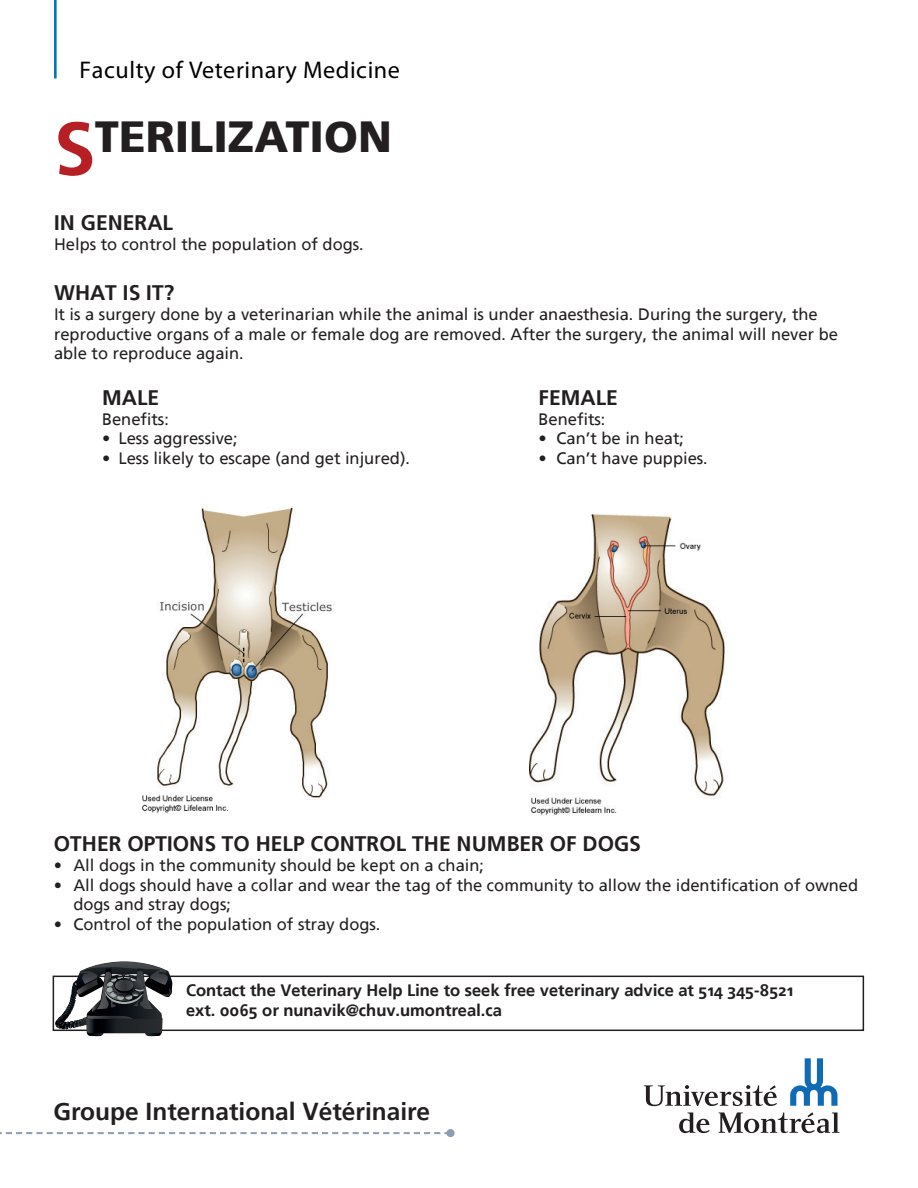
<style>
.page{position:relative;width:918px;height:1188px;background:#fff}
.page>*{position:absolute;margin:0;border:0;box-sizing:border-box;transform-origin:0 0}
.t1{font:900 43.5px "Frutiger 75";color:#231f20}
.t2{font:700 24.45px "Frutiger 65";color:#231f20}
.t3{font:700 24.15px "Frutiger";letter-spacing:.025em;color:#000001}
.t4{font:700 21px "Frutiger Linotype";color:#231f20}
.t5{font:16.5px/19.8px "Frutiger Linotype";color:#231f20}
.t6{font:700 16.5px/19.8px "Frutiger Linotype";color:#231f20}
.s1{font-family:"Frutiger Linotype";font-weight:700;font-size:75px;color:#b62024}
</style>
<div class="page">
<svg style="left:790px;top:1058px;width:48px;height:48px"></svg>
<svg style="left:644px;top:1085px;width:133px;height:21px"></svg>
<svg style="left:679px;top:1112px;width:31px;height:21px"></svg>
<svg style="left:719px;top:1112px;width:121px;height:21px"></svg>
<hr style="left:54px;top:0;width:3px;height:78px;background:#0970b9">
<svg style="left:0;top:1132px;width:446px;height:2px"></svg>
<div style="left:446px;top:1129px;width:9px;height:8px;background:#8b9eb3;border-radius:50%"></div>
<div style="left:53px;top:976px;width:811px;height:55px;border:2px solid #231f20"></div>
<svg style="left:54px;top:961px;width:118px;height:75px"></svg>
<img style="left:157px;top:507px;width:175px;height:292px">
<img style="left:530px;top:514px;width:194px;height:301px">
<img style="left:142px;top:788px;width:100px;height:25px">
<h3 class="t3" style="left:80px;top:55px;width:322px">Faculty of Veterinary Medicine</h3>
<h1 class="t1" style="left:54px;top:111px;width:339px"><span class="s1">S</span>TERILIZATION</h1>
<p class="t4" style="left:54px;top:210px;width:116px">In general</p>
<p class="t5" style="left:54px;top:234px;width:311px">Helps to control the population of dogs.</p>
<p class="t4" style="left:54px;top:280px;width:122px">What is it?</p>
<p class="t5" style="left:54px;top:304px;width:786px">It is a surgery done by a veterinarian while the animal is under anaesthesia. During the surgery, the reproductive organs of a male or female dog are removed. After the surgery, the animal will never be able to reproduce again.</p>
<p class="t4" style="left:539px;top:385px;width:81px">Female</p>
<p class="t5" style="left:539px;top:409px;width:68px">Benefits:</p>
<p class="t5" style="left:539px;top:429px;width:147px">• Can’t be in heat;</p>
<p class="t5" style="left:539px;top:449px;width:171px">• Can’t have puppies.</p>
<p class="t4" style="left:102px;top:385px;width:59px">Male</p>
<p class="t5" style="left:102px;top:409px;width:68px">Benefits:</p>
<p class="t5" style="left:102px;top:429px;width:137px">• Less aggressive;</p>
<p class="t5" style="left:102px;top:449px;width:310px">• Less likely to escape (and get injured).</p>
<p class="t4" style="left:54px;top:831px;width:586px">Oth er options to h elp control th e number of dogs</p>
<p class="t5" style="left:54px;top:855px;width:432px">• All dogs in the community should be kept on a chain;</p>
<p class="t5" style="left:73px;top:875px;width:786px;text-indent:-20px">• All dogs should have a collar and wear the tag of the community to allow the identification of owned dogs and stray dogs;</p>
<p class="t5" style="left:54px;top:914px;width:328px">• Control of the population of stray dogs.</p>
<p class="t6" style="left:186px;top:981px;width:609px">Contact the Veterinary Help Line to seek free veterinary advice at 514 345-8521 ext. 0065 or nunavik@chuv.umontreal.ca</p>
<h2 class="t2" style="left:54px;top:1097px;width:378px">Groupe International Vétérinaire</h2>
</div>
